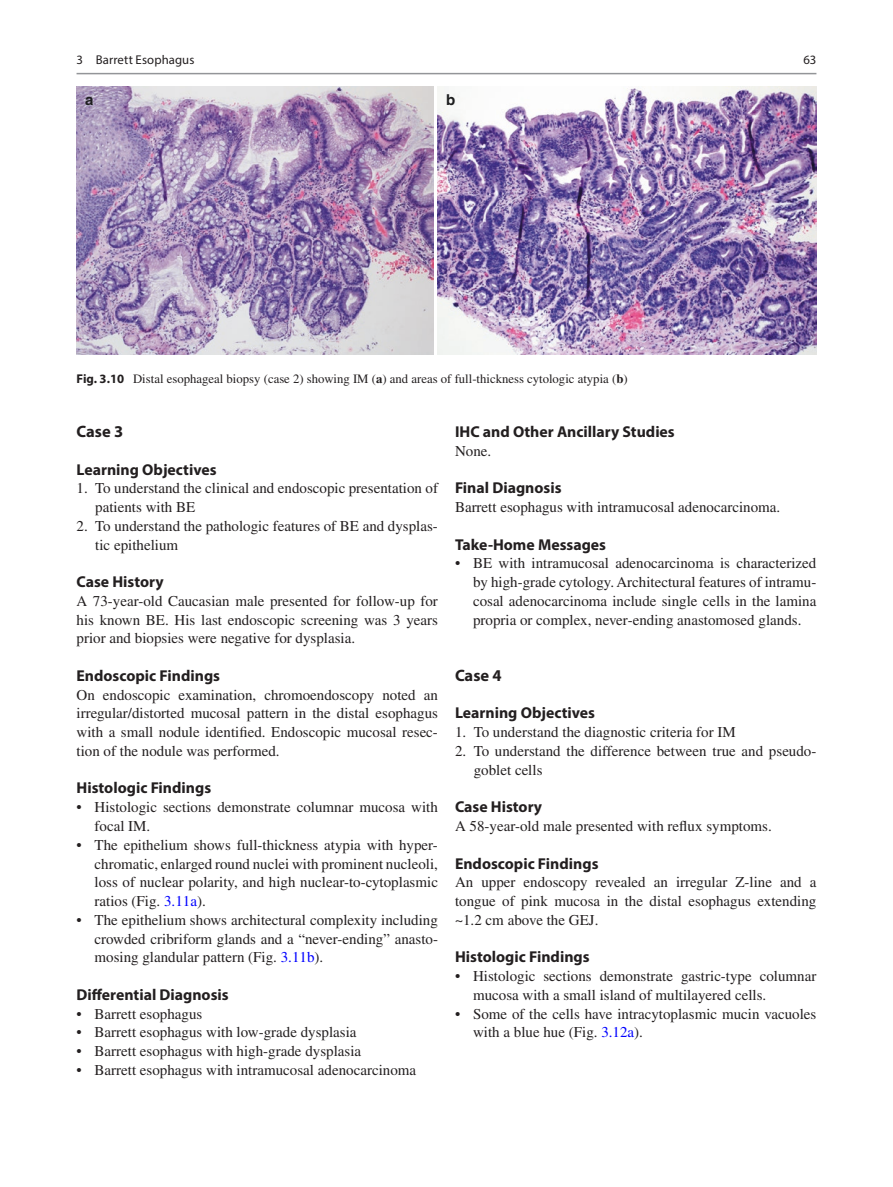
<style>
.page{position:relative;width:893px;height:1187px;background:#fff}
.page>*{position:absolute;margin:0;border:0;box-sizing:border-box;transform-origin:0 0}
.t1{font:700 16.5px "Myriad Pro";color:#231f20}
.t2{font:700 15.75px "Myriad Pro";color:#231f20}
.t3{font:15px/18.8px "Times LT Std";color:#231f20}
.t4{font:700 15px "Helvetica";color:#1d1e1f}
.t5{font:12.75px "Times LT Std";color:#231f20}
.t6{font:12.75px "Myriad Pro Regular 3";letter-spacing:.01em;color:#231f20}
.t7{font:12.75px "Myriad Pro";color:#231f20}
.s1{font-family:"Myriad Pro";font-weight:700}
.s2{font-weight:700}
.s3{color:#00f}
</style>
<div class="page">
<img style="left:77px;top:87px;width:356px;height:267px">
<img style="left:438px;top:87px;width:378px;height:267px">
<hr style="left:77px;top:73px;width:739px;height:1px;background:#939598">
<p class="t6" style="left:77px;top:52px;width:119px">3 Barrett Esophagus</p>
<p class="t4" style="left:85px;top:90px;width:10px">a</p>
<p class="t4" style="left:446px;top:90px;width:11px">b</p>
<p class="t5" style="left:77px;top:372px;width:553px"><span class="s1">Fig. 3.10</span> Distal esophageal biopsy (case 2) showing IM (<span class="s2">a</span>) and areas of full-thickness cytologic atypia (<span class="s2">b</span>)</p>
<p class="t7" style="left:803px;top:52px;width:14px">63</p>
<p class="t1" style="left:77px;top:420px;width:48px">Case 3</p>
<p class="t2" style="left:77px;top:459px;width:142px">Learning Objectives</p>
<p class="t3" style="left:95px;top:479px;width:344px;text-indent:-19px">1. To understand the clinical and endoscopic presentation of patients with BE</p>
<p class="t3" style="left:95px;top:516px;width:344px;text-indent:-19px">2. To understand the pathologic features of BE and dysplas&shy;tic epithelium</p>
<p class="t2" style="left:77px;top:571px;width:89px">Case History</p>
<p class="t3" style="left:77px;top:591px;width:363px;text-align:justify">A 73-year-old Caucasian male presented for follow-up for his known BE. His last endoscopic screening was 3 years prior and biopsies were negative for dysplasia.</p>
<p class="t2" style="left:77px;top:665px;width:145px">Endoscopic Findings</p>
<p class="t3" style="left:77px;top:685px;width:363px;text-align:justify">On endoscopic examination, chromoendoscopy noted an irregular/distorted mucosal pattern in the distal esophagus with a small nodule identified. Endoscopic mucosal resec&shy;tion of the nodule was performed.</p>
<p class="t2" style="left:77px;top:777px;width:136px">Histologic Findings</p>
<p class="t3" style="left:95px;top:797px;width:345px;text-indent:-18px">• Histologic sections demonstrate columnar mucosa with focal IM.</p>
<p class="t3" style="left:95px;top:835px;width:345px;text-align:justify;text-indent:-18px">• The epithelium shows full-thickness atypia with hyper&shy;chromatic, enlarged round nuclei with prominent nucleoli, loss of nuclear polarity, and high nuclear-to-cytoplasmic ratios (Fig. <span class="s3">3.11a</span>).</p>
<p class="t3" style="left:95px;top:910px;width:345px;text-align:justify;text-indent:-18px">• The epithelium shows architectural complexity including crowded cribriform glands and a “never-ending” anasto&shy;mosing glandular pattern (Fig. <span class="s3">3.11b</span>).</p>
<p class="t2" style="left:77px;top:984px;width:154px">Differential Diagnosis</p>
<p class="t3" style="left:77px;top:1004px;width:127px">• Barrett esophagus</p>
<p class="t3" style="left:77px;top:1022px;width:282px">• Barrett esophagus with low-grade dysplasia</p>
<p class="t3" style="left:77px;top:1041px;width:286px">• Barrett esophagus with high-grade dysplasia</p>
<p class="t3" style="left:77px;top:1060px;width:341px">• Barrett esophagus with intramucosal adenocarcinoma</p>
<p class="t2" style="left:455px;top:421px;width:221px">IHC and Other Ancillary Studies</p>
<p class="t3" style="left:455px;top:441px;width:38px">None.</p>
<p class="t2" style="left:455px;top:477px;width:108px">Final Diagnosis</p>
<p class="t3" style="left:455px;top:497px;width:327px">Barrett esophagus with intramucosal adenocarcinoma.</p>
<p class="t2" style="left:455px;top:534px;width:153px">Take-Home Messages</p>
<p class="t3" style="left:473px;top:554px;width:345px;text-align:justify;text-indent:-18px">• BE with intramucosal adenocarcinoma is characterized by high-grade cytology. Architectural features of intramu&shy;cosal adenocarcinoma include single cells in the lamina propria or complex, never-ending anastomosed glands.</p>
<p class="t1" style="left:455px;top:664px;width:48px">Case 4</p>
<p class="t2" style="left:455px;top:702px;width:142px">Learning Objectives</p>
<p class="t3" style="left:455px;top:722px;width:282px">1. To understand the diagnostic criteria for IM</p>
<p class="t3" style="left:474px;top:741px;width:344px;text-indent:-19px">2. To understand the difference between true and pseudo&shy;goblet cells</p>
<p class="t2" style="left:455px;top:796px;width:89px">Case History</p>
<p class="t3" style="left:455px;top:816px;width:318px">A 58-year-old male presented with reflux symptoms.</p>
<p class="t2" style="left:455px;top:852px;width:145px">Endoscopic Findings</p>
<p class="t3" style="left:455px;top:872px;width:363px;text-align:justify">An upper endoscopy revealed an irregular Z-line and a tongue of pink mucosa in the distal esophagus extending ~1.2 cm above the GEJ.</p>
<p class="t2" style="left:455px;top:946px;width:136px">Histologic Findings</p>
<p class="t3" style="left:473px;top:966px;width:345px;text-indent:-18px">• Histologic sections demonstrate gastric-type columnar mucosa with a small island of multilayered cells.</p>
<p class="t3" style="left:473px;top:1004px;width:345px;text-indent:-18px">• Some of the cells have intracytoplasmic mucin vacuoles with a blue hue (Fig. <span class="s3">3.12a</span>).</p>
</div>
